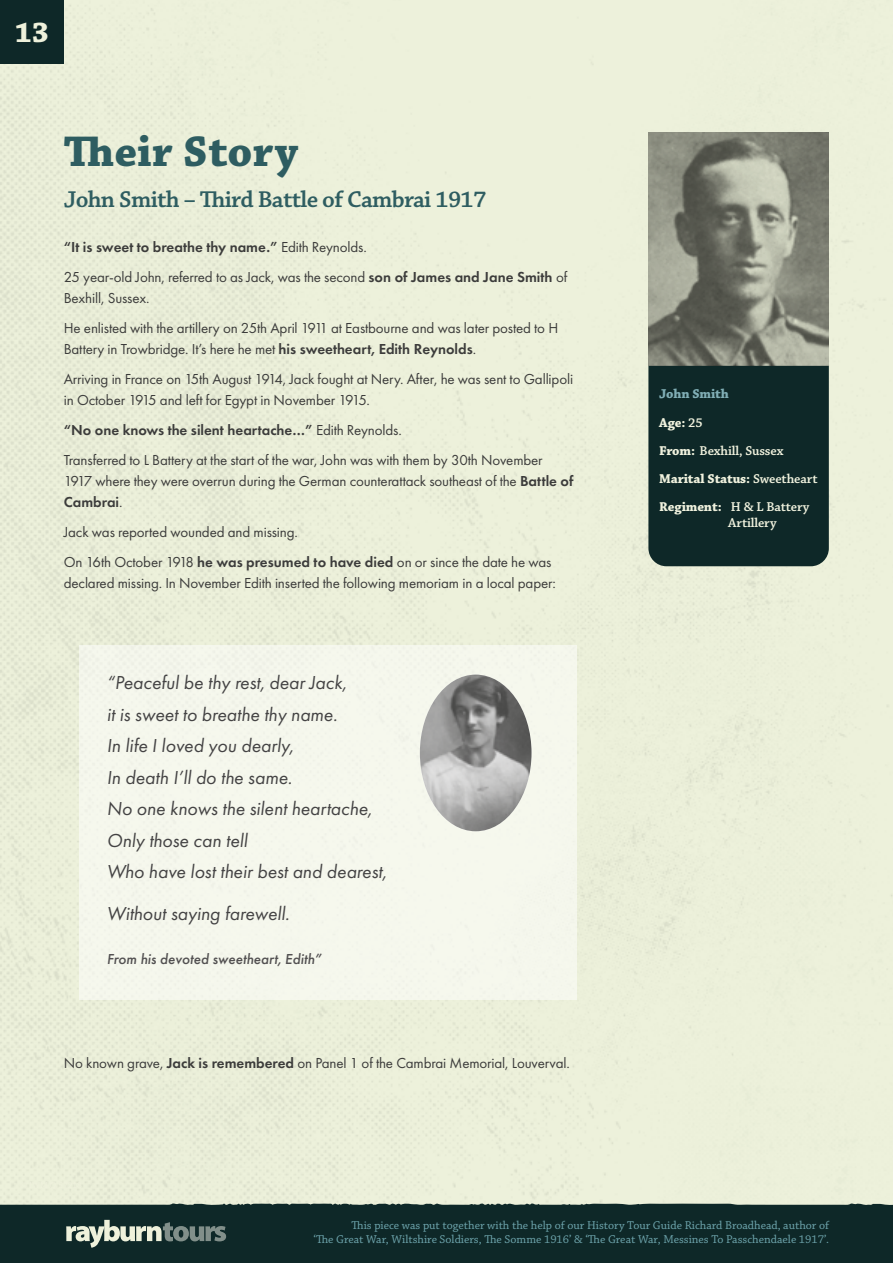
<style>
.page{position:relative;width:893px;height:1263px;background:#fff}
.page>*{position:absolute;margin:0;border:0;box-sizing:border-box;transform-origin:0 0}
.t1{font:45px "Chaparral Pro Bold Capt";color:#2e5d61}
.t2{font:30px "Chaparral Pro Bold Capt";color:#eef1db}
.t3{font:24px "Chaparral Pro Semibold Capt";letter-spacing:-.03em;color:#2e5d61}
.t4{font:italic 19.5px/31.5px "Futura PT";color:#444344}
.t5{font:15px/30px "Futura PT";letter-spacing:-.01em;color:#3c3c3b}
.t6{font:italic 500 15px "Futura PT";color:#525051}
.t7{font:600 13.5px/28.2px "Chaparral Pro";letter-spacing:-.01em;color:#f0f2de}
.t8{font:12px/14.4px "Chaparral Pro";color:#6ea5ad;text-align:right}
.s1{font-weight:600}
.s2{font-weight:700;color:#80aeb5}
.s3{font-weight:700}
</style>
<div class="page">
<div style="left:0;top:0;width:893px;height:1202px;background:#ecf0da"></div>
<div style="left:648px;top:366px;width:181px;height:200px;background:#0e2828"></div>
<img style="left:648px;top:133px;width:181px;height:233px">
<div style="left:79px;top:645px;width:498px;height:354px;background:#f5f7ed"></div>
<img style="left:420px;top:675px;width:111px;height:156px">
<div style="left:0;top:0;width:64px;height:64px;background:#0e2828"></div>
<div style="left:0;top:1206px;width:893px;height:57px;background:#0e2828"></div>
<svg style="left:0;top:1202px;width:893px;height:4px;background:#8f9c8f"></svg>
<svg style="left:66px;top:1220px;width:160px;height:28px"></svg>
<h2 class="t2" style="left:15px;top:14px;width:36px">13</h2>
<h1 class="t1" style="left:64px;top:125px;width:236px">Their Story</h1>
<h3 class="t3" style="left:64px;top:185px;width:424px">John Smith – Third Battle of Cambrai 1917</h3>
<p class="t5" style="left:64px;top:232px;width:505px"><span class="s1">“It is sweet to breathe thy name.”</span> Edith Reynolds.<br>25 year-old John, referred to as Jack, was the second <span class="s1">son of James and Jane Smith</span> of</p>
<p class="t5" style="left:64px;top:283px;width:496px">Bexhill, Sussex.<br>He enlisted with the artillery on 25th April 1911 at Eastbourne and was later posted to H</p>
<p class="t5" style="left:64px;top:334px;width:511px">Battery in Trowbridge. It’s here he met <span class="s1">his sweetheart, Edith Reynolds</span>.<br>Arriving in France on 15th August 1914, Jack fought at Nery. After, he was sent to Gallipoli</p>
<p class="t5" style="left:64px;top:385px;width:480px">in October 1915 and left for Egypt in November 1915.<br><span class="s1">“No one knows the silent heartache…”</span> Edith Reynolds.<br>Transferred to L Battery at the start of the war, John was with them by 30th November</p>
<p class="t5" style="left:64px;top:470px;width:511px;line-height:21px">1917 where they were overrun during the German counterattack southeast of the <span class="s1">Battle of<br>Cambrai</span>.</p>
<p class="t5" style="left:64px;top:517px;width:489px">Jack was reported wounded and missing.<br>On 16th October 1918 <span class="s1">he was presumed to have died</span> on or since the date he was</p>
<p class="t5" style="left:64px;top:568px;width:494px">declared missing. In November Edith inserted the following memoriam in a local paper:</p>
<h3 class="t4" style="left:107px;top:667px;width:281px">“Peaceful be thy rest, dear Jack,<br>it is sweet to breathe thy name.<br>In life I loved you dearly,<br>In death I’ll do the same.<br>No one knows the silent heartache,<br>Only those can tell<br>Who have lost their best and dearest,</h3>
<h3 class="t4" style="left:107px;top:898px;width:184px">Without saying farewell.</h3>
<p class="t6" style="left:107px;top:950px;width:217px">From his devoted sweetheart, Edith”</p>
<p class="t5" style="left:64px;top:1048px;width:508px">No known grave, <span class="s1">Jack is remembered</span> on Panel 1 of the Cambrai Memorial, Louverval.</p>
<p class="t7" style="left:659px;top:380px;width:160px"><span class="s2">John Smith<br></span><span class="s3">Age:</span> 25<br><span class="s3">From:</span> Bexhill, Sussex<br><span class="s3">Marital Status:</span> Sweetheart<br><span class="s3">Regiment:</span> H &amp; L Battery</p>
<p class="t7" style="left:728px;top:509px;width:50px">Artillery</p>
<p class="t8" style="left:314px;top:1218px;width:517px">This piece was put together with the help of our History Tour Guide Richard Broadhead, author of<br>‘The Great War, Wiltshire Soldiers, The Somme 1916’ &amp; ‘The Great War, Messines To Passchendaele 1917’.</p>
</div>
